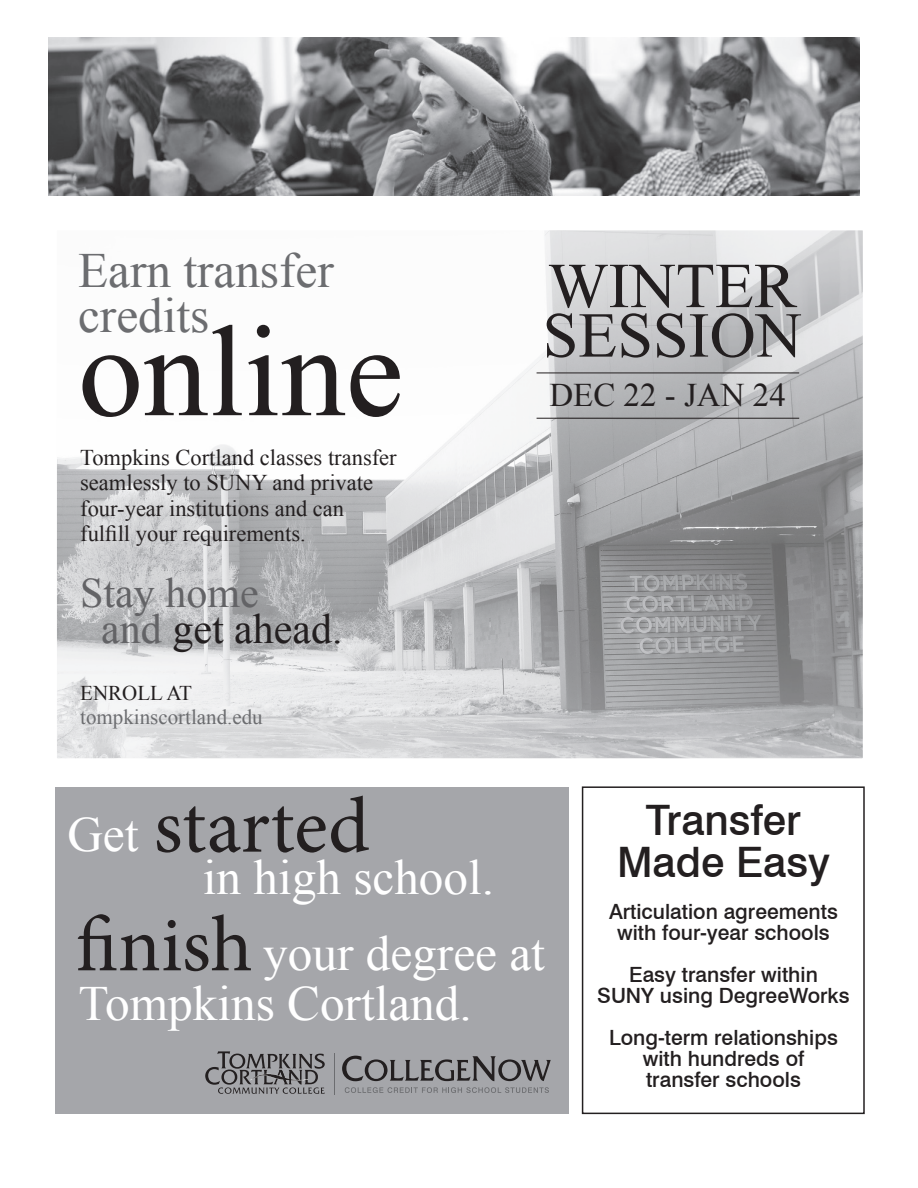
<style>
.page{position:relative;width:918px;height:1188px;background:#fff}
.page>*{position:absolute;margin:0;border:0;box-sizing:border-box;transform-origin:0 0}
.t1{font:130.2px "Times New Roman";color:#231f20}
.t2{font:78.75px "Minion Pro";letter-spacing:-.005em;color:#231f20}
.t3{font:63.9px "Times New Roman";color:#231f20}
.t4{font:49.2px/49.5px "Times New Roman";color:#fff}
.t5{font:49.2px "Times New Roman";color:#6c6d70}
.t6{font:500 42px "Swiss 721 BT";color:#231f20}
.t7{font:42px "Times New Roman";color:#231f20}
.t8{font:42px "Times New Roman";color:#636366}
.t9{font:33px "Times New Roman";color:#231f20}
.t10{font:22.5px "Times New Roman";color:#231f20}
.t11{font:500 21px/21px "Swiss 721 BT";color:#231f20;text-align:center}
.t12{font:21px "Times New Roman";color:#6c6d70}
.t13{font:21px "Times New Roman";color:#231f20}
.s1{color:#636366}
</style>
<div class="page">
<div style="left:582px;top:786px;width:283px;height:328px;border:2px solid #231f20"></div>
<img style="left:57px;top:231px;width:805px;height:527px">
<hr style="left:537px;top:373px;width:262px;height:1px;background:#231f20">
<hr style="left:537px;top:418px;width:262px;height:1px;background:#231f20">
<div style="left:56px;top:787px;width:513px;height:326px;background:#a5a6aa"></div>
<svg style="left:205px;top:1051px;width:120px;height:43px"></svg>
<hr style="left:334px;top:1053px;width:1px;height:42px;background:#6c6d70">
<svg style="left:342px;top:1056px;width:209px;height:25px"></svg>
<svg style="left:345px;top:1087px;width:204px;height:6px"></svg>
<img style="left:49px;top:38px;width:810px;height:158px">
<p class="t5" style="left:78px;top:238px;width:257px">Earn transfer</p>
<p class="t5" style="left:78px;top:282px;width:133px">credits</p>
<p class="t1" style="left:78px;top:284px;width:327px">online</p>
<p class="t10" style="left:80px;top:442px;width:318px">Tompkins Cortland classes transfer</p>
<p class="t10" style="left:80px;top:468px;width:294px">seamlessly to SUNY and private</p>
<p class="t10" style="left:80px;top:493px;width:265px">four-year institutions and can</p>
<p class="t10" style="left:80px;top:519px;width:227px">fulfill your requirements.</p>
<p class="t8" style="left:80px;top:565px;width:180px">Stay home</p>
<p class="t7" style="left:101px;top:601px;width:243px"><span class="s1">and</span> get ahead.</p>
<p class="t13" style="left:80px;top:679px;width:113px">ENROLL AT</p>
<p class="t12" style="left:80px;top:703px;width:184px">tompkinscortland.edu</p>
<p class="t3" style="left:548px;top:243px;width:250px">WINTER</p>
<p class="t3" style="left:543px;top:292px;width:261px">SESSION</p>
<p class="t9" style="left:549px;top:373px;width:238px">DEC 22 - JAN 24</p>
<p class="t4" style="left:67px;top:809px;width:73px">Get</p>
<p class="t2" style="left:154px;top:774px;width:218px">started</p>
<p class="t4" style="left:203px;top:852px;width:293px">in high school.</p>
<p class="t2" style="left:76px;top:892px;width:178px">finish</p>
<p class="t4" style="left:79px;top:928px;width:468px;text-indent:185px">your degree at<br>Tompkins Cortland.</p>
<p class="t6" style="left:646px;top:795px;width:157px">Transfer</p>
<p class="t6" style="left:617px;top:837px;width:214px">Made Easy</p>
<p class="t11" style="left:609px;top:901px;width:230px">Articulation agreements with four-year schools</p>
<p class="t11" style="left:629px;top:964px;width:190px">Easy transfer within</p>
<p class="t11" style="left:597px;top:985px;width:254px">SUNY using DegreeWorks</p>
<p class="t11" style="left:609px;top:1027px;width:230px">Long-term relationships with hundreds of</p>
<p class="t11" style="left:646px;top:1069px;width:156px">transfer schools</p>
</div>
